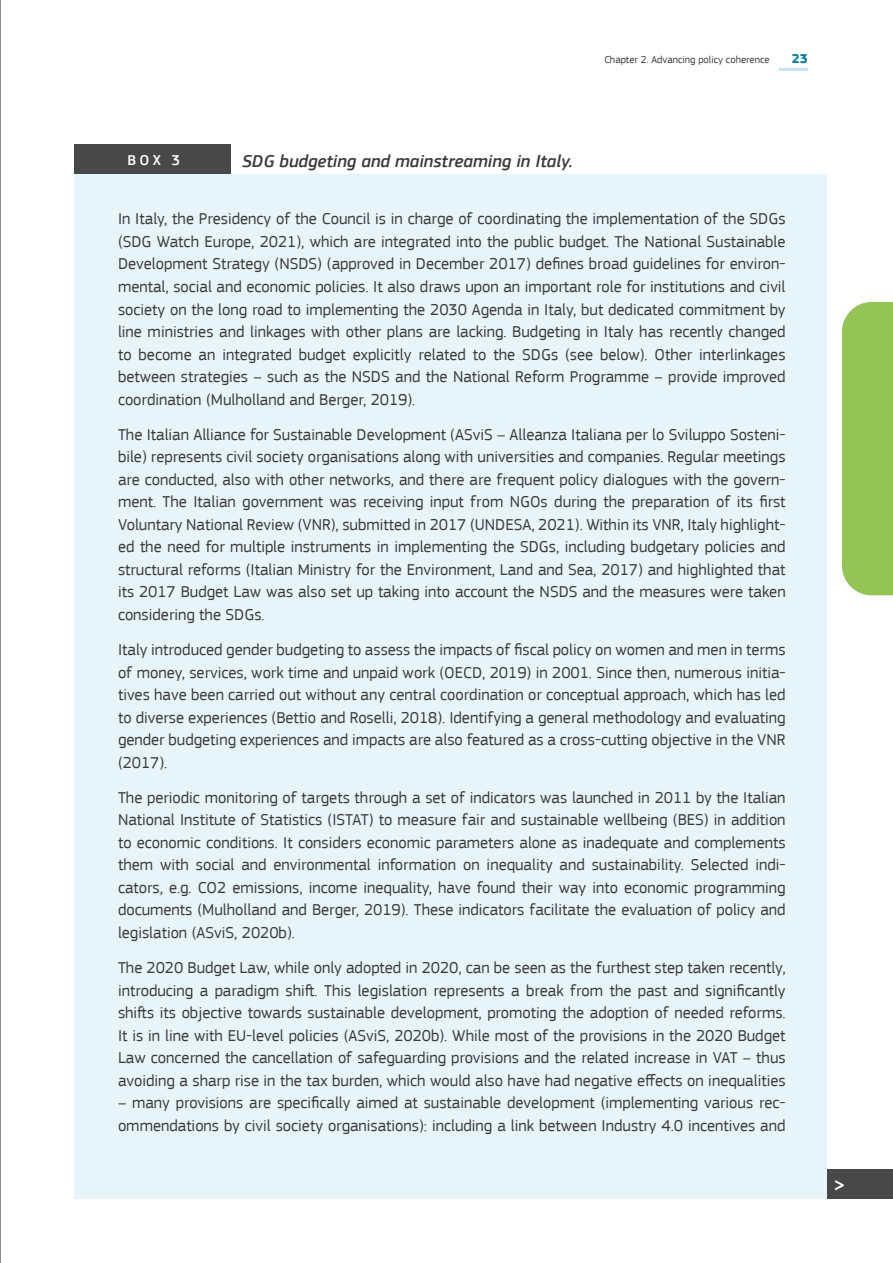
<style>
.page{position:relative;width:893px;height:1263px;background:#fff}
.page>*{position:absolute;margin:0;border:0;box-sizing:border-box;transform-origin:0 0}
.t1{font:500 21px "EC Square Sans Pro";color:#fff}
.t2{font:italic 500 18px "EC Square Sans Pro";color:#3c3c3b}
.t3{font:16.5px/22.5px "EC Square Sans Pro";color:#3c3c3b;text-align:justify}
.t4{font:500 15px "EC Square Sans Pro";color:#fff}
.t5{font:700 13.5px "EC Square Sans Pro";color:#0f7c9c}
.t6{font:10.5px "EC Square Sans Pro";color:#3c3c3b}
.s1{font-weight:700}
</style>
<div class="page">
<hr style="left:779px;top:68px;width:29px;height:3px;background:#c3e5f1">
<div style="left:842px;top:302px;width:51px;height:293px;background:#94c356"></div>
<div style="left:74px;top:174px;width:753px;height:1025px;background:#e7f4f9"></div>
<div style="left:74px;top:145px;width:157px;height:29px;background:#484849"></div>
<div style="left:827px;top:1169px;width:66px;height:30px;background:#484849"></div>
<hr style="left:0;top:0;width:1px;height:1263px;background:#1a171c">
<p class="t6" style="left:604px;top:54px;width:167px">Chapter 2. Advancing policy coherence</p>
<p class="t5" style="left:792px;top:51px;width:18px">23</p>
<p class="t4" style="left:128px;top:151px;width:54px">BOX 3</p>
<p class="t2" style="left:242px;top:150px;width:332px">SDG budgeting and mainstreaming in Italy.</p>
<p class="t3" style="left:118px;top:208px;width:669px">In Italy, the Presidency of the Council is in charge of coordinating the implementation of the SDGs (SDG Watch Europe, 2021), which are integrated into the public budget. The National Sustainable Development Strategy (NSDS) (approved in December 2017) defines broad guidelines for environ&shy;mental, social and economic policies. It also draws upon an important role for institutions and civil society on the long road to implementing the 2030 Agenda in Italy, but dedicated commitment by line ministries and linkages with other plans are lacking. Budgeting in Italy has recently changed to become an integrated budget explicitly related to the SDGs (see below). Other interlinkages between strategies – such as the NSDS and the National Reform Programme – provide improved coordination (Mulholland and Berger, 2019).</p>
<p class="t3" style="left:118px;top:423px;width:669px">The Italian Alliance for Sustainable Development (ASviS – Alleanza Italiana per lo Sviluppo Sosteni&shy;bile) represents civil society organisations along with universities and companies. Regular meetings are conducted, also with other networks, and there are frequent policy dialogues with the govern&shy;ment. The Italian government was receiving input from NGOs during the preparation of its first Voluntary National Review (VNR), submitted in 2017 (UNDESA, 2021). Within its VNR, Italy highlight&shy;ed the need for multiple instruments in implementing the SDGs, including budgetary policies and structural reforms (Italian Ministry for the Environment, Land and Sea, 2017) and highlighted that its 2017 Budget Law was also set up taking into account the NSDS and the measures were taken considering the SDGs.</p>
<p class="t3" style="left:118px;top:638px;width:669px">Italy introduced gender budgeting to assess the impacts of fiscal policy on women and men in terms of money, services, work time and unpaid work (OECD, 2019) in 2001. Since then, numerous initia&shy;tives have been carried out without any central coordination or conceptual approach, which has led to diverse experiences (Bettio and Roselli, 2018). Identifying a general methodology and evaluating gender budgeting experiences and impacts are also featured as a cross-cutting objective in the VNR (2017).</p>
<p class="t3" style="left:118px;top:786px;width:669px">The periodic monitoring of targets through a set of indicators was launched in 2011 by the Italian National Institute of Statistics (ISTAT) to measure fair and sustainable wellbeing (BES) in addition to economic conditions. It considers economic parameters alone as inadequate and complements them with social and environmental information on inequality and sustainability. Selected indi&shy;cators, e.g. CO2 emissions, income inequality, have found their way into economic programming documents (Mulholland and Berger, 2019). These indicators facilitate the evaluation of policy and legislation (ASviS, 2020b).</p>
<p class="t3" style="left:118px;top:957px;width:669px">The 2020 Budget Law, while only adopted in 2020, can be seen as the furthest step taken recently, introducing a paradigm shift. This legislation represents a break from the past and significantly shifts its objective towards sustainable development, promoting the adoption of needed reforms.<br>It is in line with EU-level policies (ASviS, 2020b). While most of the provisions in the 2020 Budget Law concerned the cancellation of safeguarding provisions and the related increase in VAT – thus avoiding a sharp rise in the tax burden, which would also have had negative effects on inequalities</p>
<p class="t3" style="left:118px;top:1092px;width:669px">– many provisions are specifically aimed at sustainable development (implementing various rec&shy;ommendations by civil society organisations): including a link between Industry 4.0 incentives and</p>
<p class="t1" style="left:834px;top:1172px;width:20px">&gt;<span class="s1">&gt;</span></p>
</div>
